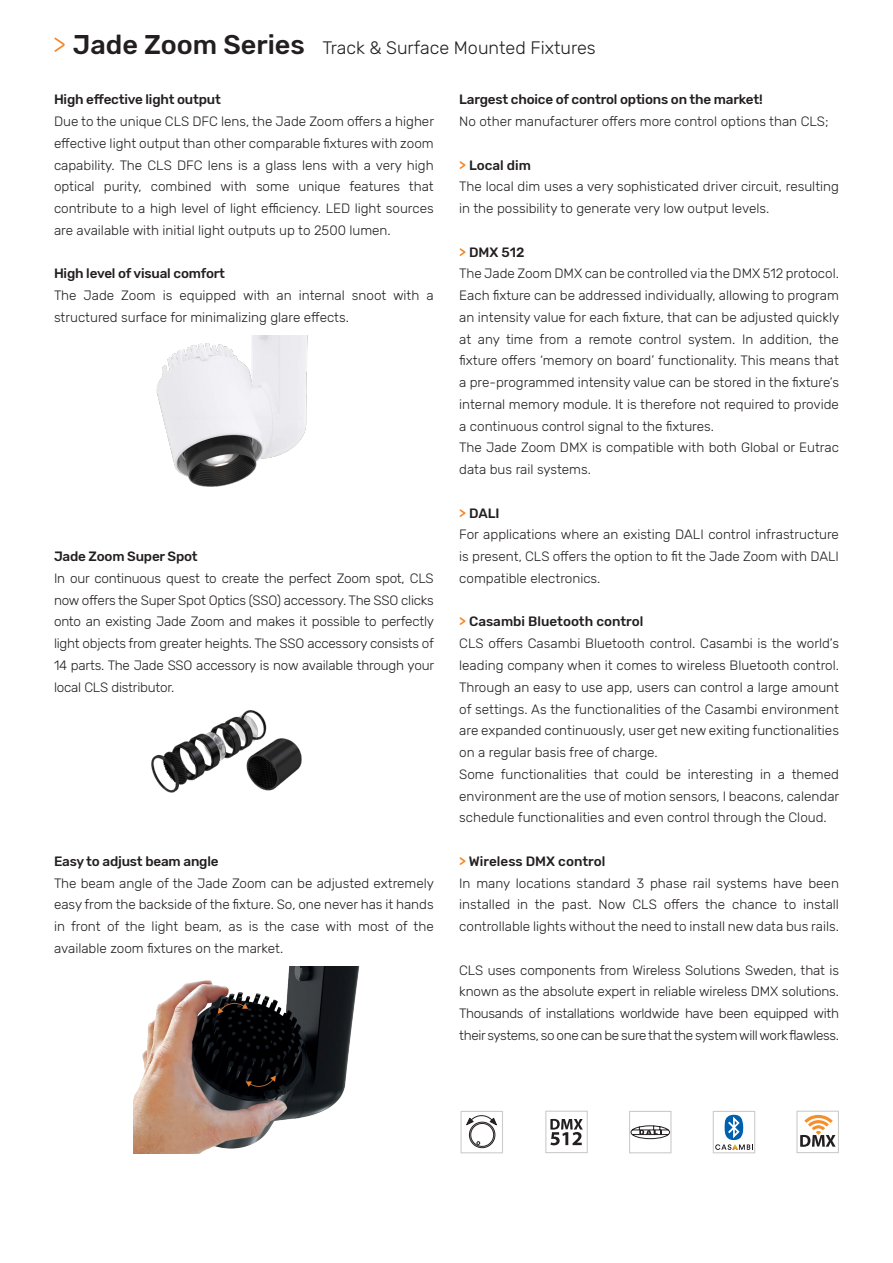
<style>
.page{position:relative;width:893px;height:1263px;background:#fff}
.page>*{position:absolute;margin:0;border:0;box-sizing:border-box;transform-origin:0 0}
.t1{font:300 18px "Rubik";color:#231f20}
.t2{font:300 13.5px/21.8px "Rubik";color:#231f20;text-align:justify}
.t3{font:500 13.5px "Rubik";letter-spacing:-.015em;color:#231f20}
.s1{font-size:27px;color:#f58220}
.s2{font-weight:500;font-size:27px}
.s3{color:#f58220}
</style>
<div class="page">
<img style="left:134px;top:967px;width:226px;height:186px">
<svg style="left:460px;top:1111px;width:43px;height:42px"></svg>
<svg style="left:545px;top:1111px;width:43px;height:42px"></svg>
<svg style="left:629px;top:1111px;width:42px;height:42px"></svg>
<svg style="left:713px;top:1111px;width:42px;height:42px"></svg>
<svg style="left:796px;top:1111px;width:43px;height:42px"></svg>
<img style="left:156px;top:335px;width:152px;height:152px">
<img style="left:151px;top:710px;width:151px;height:83px">
<p class="t1" style="left:53px;top:38px;width:544px"><span class="s1">&gt;</span> <span class="s2">Jade Zoom Series</span> Track &amp; Surface Mounted Fixtures</p>
<p class="t3" style="left:54px;top:92px;width:168px">High effective light output</p>
<p class="t2" style="left:54px;top:111px;width:382px">Due to the unique CLS DFC lens, the Jade Zoom offers a higher effective light output than other comparable fixtures with zoom capability. The CLS DFC lens is a glass lens with a very high optical purity, combined with some unique features that contribute to a high level of light efficiency. LED light sources are available with initial light outputs up to 2500 lumen.</p>
<p class="t3" style="left:54px;top:266px;width:173px">High level of visual comfort</p>
<p class="t2" style="left:54px;top:285px;width:381px">The Jade Zoom is equipped with an internal snoot with a structured surface for minimalizing glare effects.</p>
<p class="t3" style="left:54px;top:549px;width:145px">Jade Zoom Super Spot</p>
<p class="t2" style="left:54px;top:568px;width:382px">In our continuous quest to create the perfect Zoom spot, CLS now offers the Super Spot Optics (SSO) accessory. The SSO clicks onto an existing Jade Zoom and makes it possible to perfectly light objects from greater heights. The SSO accessory consists of 14 parts. The Jade SSO accessory is now available through your local CLS distributor.</p>
<p class="t3" style="left:54px;top:853px;width:166px">Easy to adjust beam angle</p>
<p class="t2" style="left:54px;top:872px;width:382px">The beam angle of the Jade Zoom can be adjusted extremely easy from the backside of the fixture. So, one never has it hands in front of the light beam, as is the case with most of the available zoom fixtures on the market.</p>
<p class="t3" style="left:459px;top:92px;width:305px">Largest choice of control options on the market!</p>
<p class="t2" style="left:459px;top:111px;width:371px">No other manufacturer offers more control options than CLS;</p>
<p class="t3" style="left:459px;top:157px;width:73px"><span class="s3">&gt;</span> Local dim</p>
<p class="t2" style="left:459px;top:176px;width:381px">The local dim uses a very sophisticated driver circuit, resulting in the possibility to generate very low output levels.</p>
<p class="t3" style="left:459px;top:244px;width:67px"><span class="s3">&gt;</span> DMX 512</p>
<p class="t2" style="left:459px;top:263px;width:382px">The Jade Zoom DMX can be controlled via the DMX 512 protocol.<br>Each fixture can be addressed individually, allowing to program an intensity value for each fixture, that can be adjusted quickly at any time from a remote control system. In addition, the fixture offers ‘memory on board’ functionality. This means that a pre-programmed intensity value can be stored in the fixture’s internal memory module. It is therefore not required to provide a continuous control signal to the fixtures.</p>
<p class="t2" style="left:459px;top:437px;width:381px">The Jade Zoom DMX is compatible with both Global or Eutrac data bus rail systems.</p>
<p class="t3" style="left:459px;top:505px;width:42px"><span class="s3">&gt;</span> DALI</p>
<p class="t2" style="left:459px;top:524px;width:381px">For applications where an existing DALI control infrastructure is present, CLS offers the option to fit the Jade Zoom with DALI compatible electronics.</p>
<p class="t3" style="left:459px;top:614px;width:186px"><span class="s3">&gt;</span> Casambi Bluetooth control</p>
<p class="t2" style="left:459px;top:633px;width:381px">CLS offers Casambi Bluetooth control. Casambi is the world’s leading company when it comes to wireless Bluetooth control.<br>Through an easy to use app, users can control a large amount of settings. As the functionalities of the Casambi environment are expanded continuously, user get new exiting functionalities on a regular basis free of charge.</p>
<p class="t2" style="left:459px;top:763px;width:382px">Some functionalities that could be interesting in a themed environment are the use of motion sensors, I beacons, calendar schedule functionalities and even control through the Cloud.</p>
<p class="t3" style="left:459px;top:853px;width:148px"><span class="s3">&gt;</span> Wireless DMX control</p>
<p class="t2" style="left:459px;top:872px;width:381px">In many locations standard 3 phase rail systems have been installed in the past. Now CLS offers the chance to install controllable lights without the need to install new data bus rails.</p>
<p class="t2" style="left:459px;top:959px;width:381px">CLS uses components from Wireless Solutions Sweden, that is known as the absolute expert in reliable wireless DMX solutions.<br>Thousands of installations worldwide have been equipped with their systems, so one can be sure that the system will work flawless.</p>
</div>
